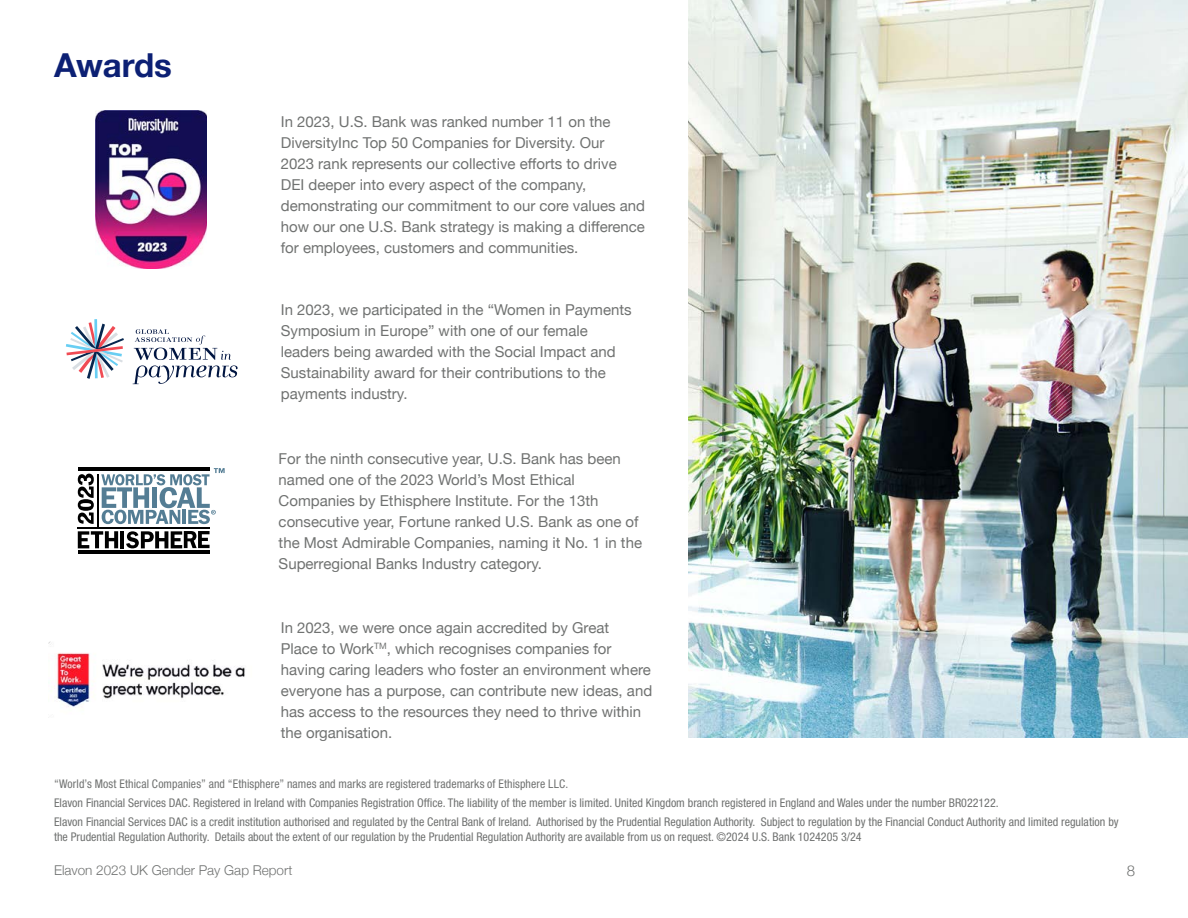
<style>
.page{position:relative;width:1188px;height:918px;background:#fff}
.page>*{position:absolute;margin:0;border:0;box-sizing:border-box;transform-origin:0 0}
.t1{font:700 33px "Helvetica Neue";color:#0c2074}
.t2{font:15px/21px "Helvetica Neue";color:#707271}
.t3{font:300 15px "Helvetica Neue";color:#707271}
.t4{font:300 13.5px "Helvetica Neue";color:#707271}
.Body_Copy{font:condensed 12px/15px "Helvetica Neue LT Std";color:#707271}
</style>
<div class="page">
<img style="left:688px;top:0;width:500px;height:738px">
<img style="left:95px;top:111px;width:112px;height:157px">
<hr style="left:97px;top:474px;width:1px;height:54px;background:#000">
<svg style="left:78px;top:531px;width:40px;height:17px"></svg>
<hr style="left:121px;top:531px;width:3px;height:17px;background:#000">
<svg style="left:126px;top:531px;width:84px;height:17px"></svg>
<hr style="left:78px;top:528px;width:132px;height:1px;background:#000">
<hr style="left:78px;top:467px;width:132px;height:4px;background:#000">
<hr style="left:78px;top:551px;width:132px;height:3px;background:#000">
<svg style="left:101px;top:468px;width:124px;height:56px"></svg>
<svg style="left:78px;top:474px;width:16px;height:50px"></svg>
<img style="left:48px;top:642px;width:197px;height:65px">
<svg style="left:133px;top:329px;width:105px;height:56px"></svg>
<svg style="left:66px;top:319px;width:58px;height:60px"></svg>
<p class="t1" style="left:54px;top:40px;width:119px">Awards</p>
<p class="t2" style="left:281px;top:112px;width:366px">In 2023, U.S. Bank was ranked number 11 on the DiversityInc Top 50 Companies for Diversity. Our<br>2023 rank represents our collective efforts to drive<br>DEI deeper into every aspect of the company, demonstrating our commitment to our core values and how our one U.S. Bank strategy is making a difference for employees, customers and communities.</p>
<p class="t2" style="left:281px;top:300px;width:352px">In 2023, we participated in the “Women in Payments Symposium in Europe” with one of our female leaders being awarded with the Social Impact and Sustainability award for their contributions to the payments industry.</p>
<p class="t2" style="left:279px;top:449px;width:344px">For the ninth consecutive year, U.S. Bank has been named one of the 2023 World’s Most Ethical</p>
<p class="t2" style="left:279px;top:491px;width:365px">Companies by Ethisphere Institute. For the 13th consecutive year, Fortune ranked U.S. Bank as one of the Most Admirable Companies, naming it No. 1 in the Superregional Banks Industry category.</p>
<p class="t2" style="left:281px;top:618px;width:373px">In 2023, we were once again accredited by Great<br>Place to Work<sup>TM</sup>, which recognises companies for having caring leaders who foster an environment where everyone has a purpose, can contribute new ideas, and has access to the resources they need to thrive within the organisation.</p>
<p class="Body_Copy" style="left:54px;top:776px;width:516px">“World’s Most Ethical Companies” and “Ethisphere” names and marks are registered trademarks of Ethisphere LLC.</p>
<p class="Body_Copy" style="left:54px;top:795px;width:946px">Elavon Financial Services DAC. Registered in Ireland with Companies Registration Office. The liability of the member is limited. United Kingdom branch registered in England and Wales under the number BR022122.</p>
<p class="Body_Copy" style="left:54px;top:814px;width:1066px">Elavon Financial Services DAC is a credit institution authorised and regulated by the Central Bank of Ireland. Authorised by the Prudential Regulation Authority. Subject to regulation by the Financial Conduct Authority and limited regulation by the Prudential Regulation Authority. Details about the extent of our regulation by the Prudential Regulation Authority are available from us on request. ©2024 U.S. Bank 1024205 3/24</p>
<p class="t4" style="left:54px;top:860px;width:240px">Elavon 2023 UK Gender Pay Gap Report</p>
<p class="t3" style="left:1127px;top:859px;width:10px">8</p>
</div>
